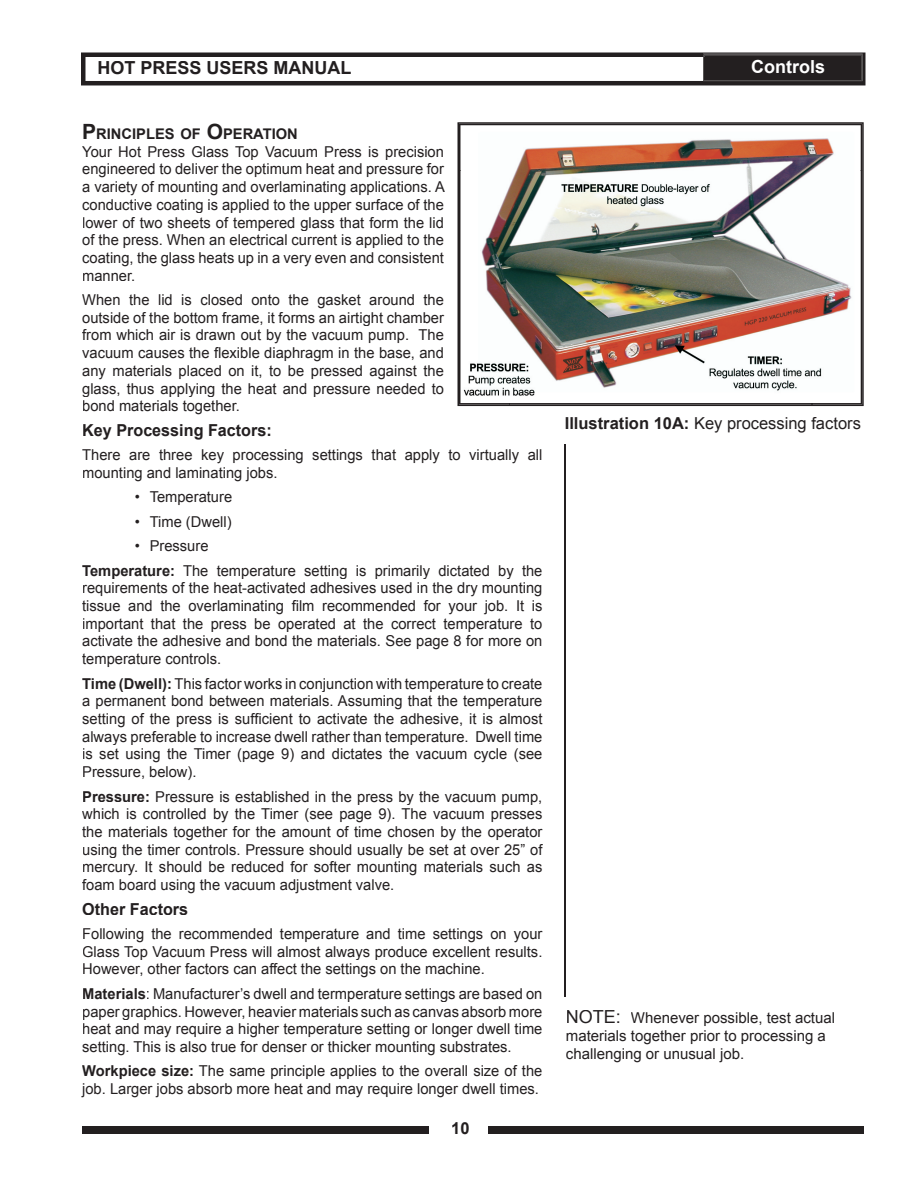
<style>
.page{position:relative;width:918px;height:1188px;background:#fff}
.page>*{position:absolute;margin:0;border:0;box-sizing:border-box;transform-origin:0 0}
.t1{font:700 18px "Arial";color:#231f20}
.t2{font:700 18px "Arial";color:#fff}
.t3{font:16.5px "Arial";color:#231f20}
.t4{font:700 16.5px "Arial";color:#231f20}
.t5{font:15px/17.7px "Arial";color:#231f20;text-align:justify}
.t6{font:700 14.7px "Arial";color:#231f20}
.s1{font-size:21px}
.s2{font-weight:700}
.s3{font-size:18px}
</style>
<div class="page">
<div style="left:82px;top:1126px;width:347px;height:8px;background:#231f20"></div>
<div style="left:489px;top:1126px;width:375px;height:8px;background:#231f20"></div>
<svg style="left:81px;top:53px;width:784px;height:32px"></svg>
<img style="left:458px;top:122px;width:406px;height:284px">
<img style="left:459px;top:124px;width:403px;height:47px">
<img style="left:459px;top:170px;width:51px;height:235px">
<img style="left:811px;top:170px;width:51px;height:235px">
<img style="left:509px;top:357px;width:303px;height:48px">
<hr style="left:564px;top:444px;width:2px;height:553px;background:#231f20">
<p class="t1" style="left:98px;top:56px;width:256px">HOT PRESS USERS MANUAL</p>
<p class="t6" style="left:82px;top:124px;width:217px"><span class="s1">P</span>RINCIPLES OF <span class="s1">O</span>PERATION</p>
<p class="t5" style="left:82px;top:143px;width:364px">Your Hot Press Glass Top Vacuum Press is precision engineered to deliver the optimum heat and pressure for a variety of mounting and overlaminating applications. A conductive coating is applied to the upper surface of the lower of two sheets of tempered glass that form the lid of the press. When an electrical current is applied to the coating, the glass heats up in a very even and consistent manner.</p>
<p class="t5" style="left:82px;top:291px;width:363px">When the lid is closed onto the gasket around the outside of the bottom frame, it forms an airtight chamber from which air is drawn out by the vacuum pump. The vacuum causes the flexible diaphragm in the base, and any materials placed on it, to be pressed against the glass, thus applying the heat and pressure needed to bond materials together.</p>
<p class="t4" style="left:82px;top:418px;width:191px">Key Processing Factors:</p>
<p class="t5" style="left:82px;top:446px;width:462px">There are three key processing settings that apply to virtually all mounting and laminating jobs.</p>
<p class="t5" style="left:135px;top:488px;width:99px">• Temperature</p>
<p class="t5" style="left:135px;top:513px;width:98px">• Time (Dwell)</p>
<p class="t5" style="left:82px;top:534px;width:462px;line-height:24.5px;text-indent:52px">• Pressure<br><span class="s2">Temperature:</span> The temperature setting is primarily dictated by the</p>
<p class="t5" style="left:82px;top:579px;width:462px">requirements of the heat-activated adhesives used in the dry mounting tissue and the overlaminating film recommended for your job. It is important that the press be operated at the correct temperature to activate the adhesive and bond the materials. See page 8 for more on temperature controls.</p>
<p class="t5" style="left:82px;top:674px;width:462px"><span class="s2">Time (Dwell):</span> This factor works in conjunction with temperature to create a permanent bond between materials. Assuming that the temperature setting of the press is sufficient to activate the adhesive, it is almost always preferable to increase dwell rather than temperature. Dwell time is set using the Timer (page 9) and dictates the vacuum cycle (see Pressure, below).</p>
<p class="t5" style="left:82px;top:787px;width:462px"><span class="s2">Pressure:</span> Pressure is established in the press by the vacuum pump, which is controlled by the Timer (see page 9). The vacuum presses the materials together for the amount of time chosen by the operator using the timer controls. Pressure should usually be set at over 25” of mercury. It should be reduced for softer mounting materials such as foam board using the vacuum adjustment valve.</p>
<p class="t4" style="left:82px;top:897px;width:108px">Other Factors</p>
<p class="t5" style="left:82px;top:925px;width:462px">Following the recommended temperature and time settings on your Glass Top Vacuum Press will almost always produce excellent results.<br>However, other factors can affect the settings on the machine.</p>
<p class="t5" style="left:82px;top:985px;width:462px"><span class="s2">Materials</span>: Manufacturer’s dwell and termperature settings are based on paper graphics. However, heavier materials such as canvas absorb more heat and may require a higher temperature setting or longer dwell time setting. This is also true for denser or thicker mounting substrates.</p>
<p class="t5" style="left:82px;top:1062px;width:462px"><span class="s2">Workpiece size:</span> The same principle applies to the overall size of the job. Larger jobs absorb more heat and may require longer dwell times.</p>
<p class="t4" style="left:451px;top:1117px;width:20px">10</p>
<p class="t2" style="left:751px;top:54px;width:75px">Controls</p>
<p class="t3" style="left:565px;top:412px;width:298px"><span class="s2">Illustration 10A:</span> Key processing factors</p>
<p class="t5" style="left:566px;top:1009px;width:271px;text-align:left"><span class="s3">NOTE:</span> Whenever possible, test actual materials together prior to processing a challenging or unusual job.</p>
</div>
